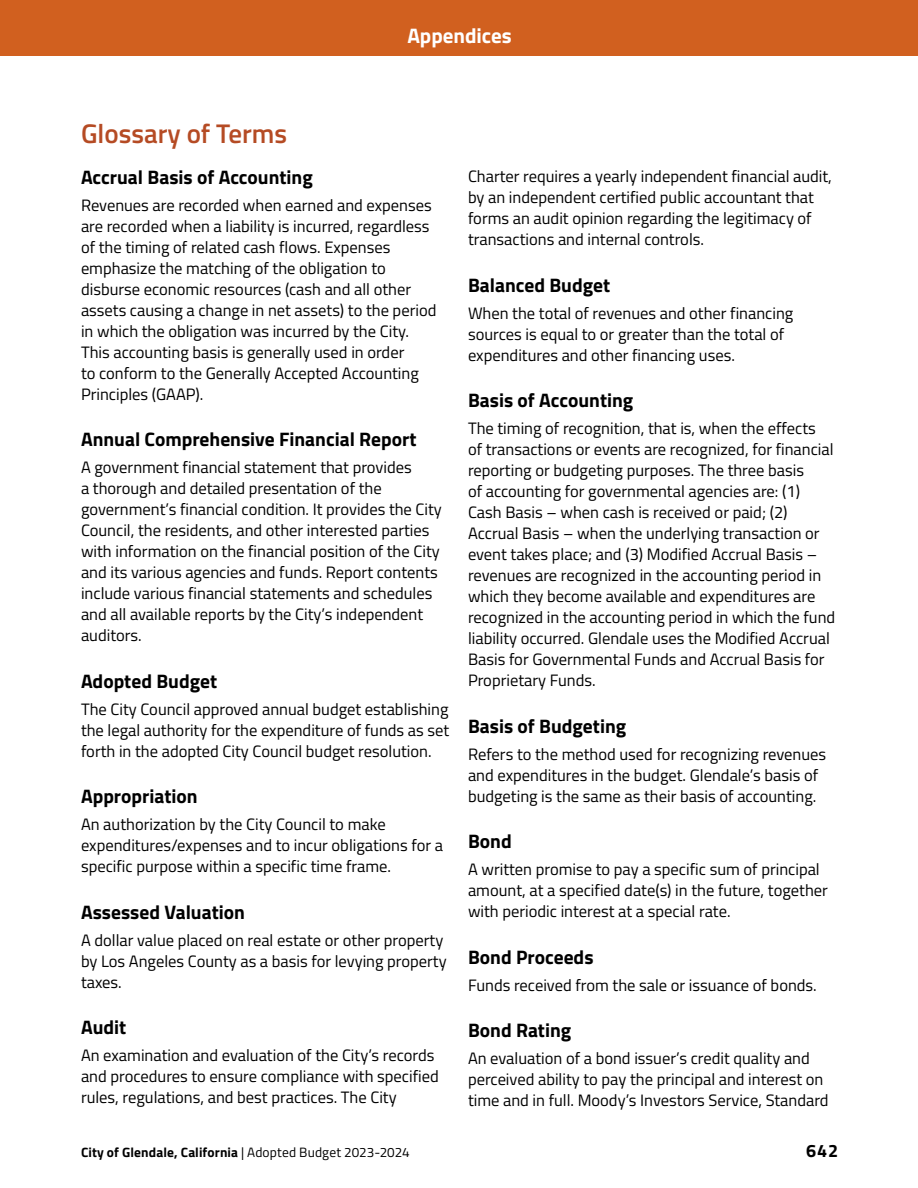
<style>
.page{position:relative;width:918px;height:1188px;background:#fff}
.page>*{position:absolute;margin:0;border:0;box-sizing:border-box;transform-origin:0 0}
.Heading_1{font:600 27px "Titillium Web";color:#b54b24}
.t1{font:700 21px "Titillium Web";color:#fff}
.Heading_3{font:700 19.5px "Titillium Web";color:#000}
.t2{font:700 18px "Titillium Web";color:#000}
.t3{font:16.5px/21px "Titillium Web";color:#000}
.t4{font:700 13.5px "Titillium Web";letter-spacing:.01em;color:#000}
.s1{font-weight:400}
</style>
<div class="page">
<div style="left:0;top:0;width:918px;height:56px;background:#d1601f"></div>
<p class="t1" style="left:407px;top:19px;width:106px">Appendices</p>
<h3 class="Heading_1" style="left:81px;top:113px;width:208px">Glossary of Terms</h3>
<h5 class="Heading_3" style="left:81px;top:162px;width:233px">Accrual Basis of Accounting</h5>
<p class="t3" style="left:81px;top:194px;width:357px">Revenues are recorded when earned and expenses are recorded when a liability is incurred, regardless of the timing of related cash flows. Expenses emphasize the matching of the obligation to disburse economic resources (cash and all other assets causing a change in net assets) to the period in which the obligation was incurred by the City.<br>This accounting basis is generally used in order<br>to conform to the Generally Accepted Accounting Principles (GAAP).</p>
<h5 class="Heading_3" style="left:81px;top:424px;width:337px">Annual Comprehensive Financial Report</h5>
<p class="t3" style="left:81px;top:456px;width:362px">A government financial statement that provides<br>a thorough and detailed presentation of the government’s financial condition. It provides the City Council, the residents, and other interested parties with information on the financial position of the City and its various agencies and funds. Report contents include various financial statements and schedules and all available reports by the City’s independent auditors.</p>
<h5 class="Heading_3" style="left:81px;top:666px;width:138px">Adopted Budget</h5>
<p class="t3" style="left:81px;top:698px;width:370px;text-align:justify">The City Council approved annual budget establishing the legal authority for the expenditure of funds as set forth in the adopted City Council budget resolution.</p>
<h5 class="Heading_3" style="left:81px;top:781px;width:118px">Appropriation</h5>
<p class="t3" style="left:81px;top:813px;width:364px">An authorization by the City Council to make expenditures/expenses and to incur obligations for a specific purpose within a specific time frame.</p>
<h5 class="Heading_3" style="left:81px;top:897px;width:166px">Assessed Valuation</h5>
<p class="t3" style="left:81px;top:929px;width:367px">A dollar value placed on real estate or other property by Los Angeles County as a basis for levying property taxes.</p>
<h5 class="Heading_3" style="left:81px;top:1012px;width:47px">Audit</h5>
<p class="t3" style="left:81px;top:1044px;width:359px">An examination and evaluation of the City’s records and procedures to ensure compliance with specified rules, regulations, and best practices. The City</p>
<p class="t3" style="left:468px;top:165px;width:365px">Charter requires a yearly independent financial audit, by an independent certified public accountant that forms an audit opinion regarding the legitimacy of transactions and internal controls.</p>
<h5 class="Heading_3" style="left:468px;top:270px;width:144px">Balanced Budget</h5>
<p class="t3" style="left:468px;top:302px;width:327px">When the total of revenues and other financing sources is equal to or greater than the total of expenditures and other financing uses.</p>
<h5 class="Heading_3" style="left:468px;top:385px;width:167px">Basis of Accounting</h5>
<p class="t3" style="left:468px;top:417px;width:369px">The timing of recognition, that is, when the effects<br>of transactions or events are recognized, for financial reporting or budgeting purposes. The three basis<br>of accounting for governmental agencies are: (1)<br>Cash Basis – when cash is received or paid; (2)<br>Accrual Basis – when the underlying transaction or event takes place; and (3) Modified Accrual Basis – revenues are recognized in the accounting period in which they become available and expenditures are recognized in the accounting period in which the fund liability occurred. Glendale uses the Modified Accrual Basis for Governmental Funds and Accrual Basis for Proprietary Funds.</p>
<h5 class="Heading_3" style="left:468px;top:711px;width:160px">Basis of Budgeting</h5>
<p class="t3" style="left:468px;top:743px;width:360px">Refers to the method used for recognizing revenues and expenditures in the budget. Glendale’s basis of budgeting is the same as their basis of accounting.</p>
<h5 class="Heading_3" style="left:468px;top:826px;width:45px">Bond</h5>
<p class="t3" style="left:468px;top:858px;width:361px">A written promise to pay a specific sum of principal amount, at a specified date(s) in the future, together with periodic interest at a special rate.</p>
<h5 class="Heading_3" style="left:468px;top:942px;width:127px">Bond Proceeds</h5>
<p class="t3" style="left:468px;top:974px;width:350px">Funds received from the sale or issuance of bonds.</p>
<h5 class="Heading_3" style="left:468px;top:1015px;width:105px">Bond Rating</h5>
<p class="t3" style="left:468px;top:1047px;width:362px">An evaluation of a bond issuer’s credit quality and perceived ability to pay the principal and interest on time and in full. Moody’s Investors Service, Standard</p>
<p class="t4" style="left:81px;top:1142px;width:330px">City of Glendale, California <span class="s1">| Adopted Budget 2023-2024</span></p>
<p class="t2" style="left:806px;top:1137px;width:34px">642</p>
</div>
